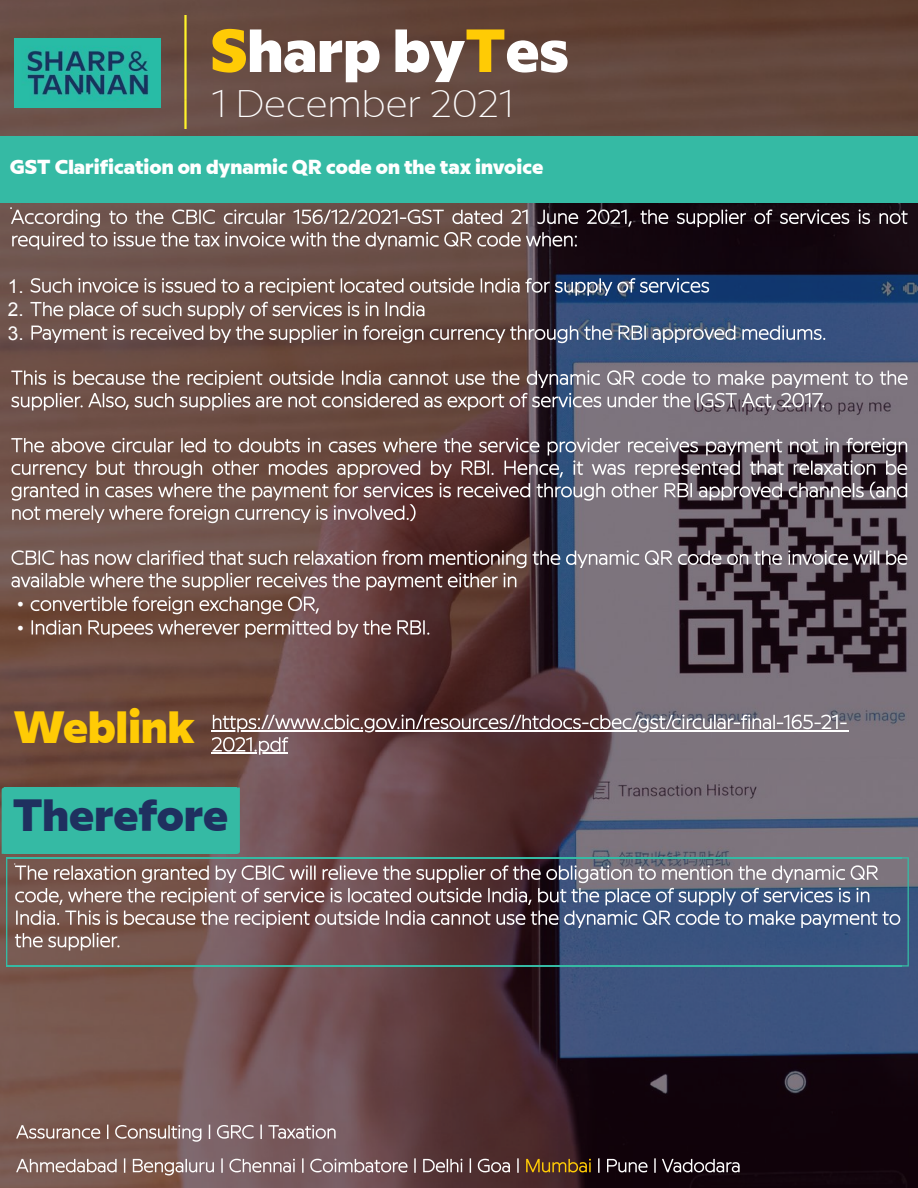
<style>
.page{position:relative;width:918px;height:1188px;background:#fff}
.page>*{position:absolute;margin:0;border:0;box-sizing:border-box;transform-origin:0 0}
.t1{font:800 60.75px "Sharp And Tannan";color:#fff}
.t2{font:800 45px "Sharp And Tannan";color:#1f305f}
.t3{font:800 45px "Sharp And Tannan";color:#ffcb05}
.t4{font:200 38.25px "Sharp And Tannan";color:#fff}
.t5{font:800 20.25px "Sharp And Tannan";color:#fff}
.s1{color:#ffcb05}
</style>
<div class="page">
<img style="left:0;top:0;width:918px;height:1188px">
<div style="left:0;top:136px;width:918px;height:66px;background:#35baa4"></div>
<img style="left:173px;top:16px;width:25px;height:112px">
<img style="left:15px;top:38px;width:146px;height:70px">
<svg style="left:16px;top:1158px;width:503px;height:17px;background:#8e7675"></svg>
<svg style="left:526px;top:1159px;width:65px;height:13px"></svg>
<svg style="left:598px;top:1158px;width:142px;height:15px;background:#4b4046"></svg>
<svg style="left:16px;top:1125px;width:320px;height:17px;background:#947b78"></svg>
<svg style="left:11px;top:210px;width:897px;height:40px;background:#604f4f"></svg>
<svg style="left:11px;top:370px;width:897px;height:40px;background:#877675"></svg>
<svg style="left:11px;top:438px;width:896px;height:85px;background:#776465"></svg>
<svg style="left:11px;top:550px;width:896px;height:40px;background:#766364"></svg>
<svg style="left:31px;top:278px;width:678px;height:18px;background:#796f73"></svg>
<svg style="left:30px;top:302px;width:394px;height:17px;background:#8c7771"></svg>
<svg style="left:31px;top:325px;width:794px;height:18px;background:#797178"></svg>
<svg style="left:31px;top:597px;width:288px;height:17px;background:#8e7369"></svg>
<svg style="left:32px;top:620px;width:397px;height:18px;background:#8b6f68"></svg>
<svg style="left:2px;top:788px;width:907px;height:178px;background:#65686e"></svg>
<hr style="left:211px;top:730px;width:637px;height:1px;background:#fff">
<hr style="left:211px;top:753px;width:76px;height:1px;background:#fff">
<svg style="left:212px;top:715px;width:635px;height:40px;background:#806b6f"></svg>
<h1 class="t1" style="left:210px;top:29px;width:360px"><span class="s1">S</span>harp by<span class="s1">T</span>es</h1>
<h3 class="t4" style="left:212px;top:90px;width:304px">1 December 2021</h3>
<p class="t5" style="left:10px;top:160px;width:535px">GST Clarification on dynamic QR code on the tax invoice</p>
<h2 class="t3" style="left:14px;top:711px;width:183px">Weblink</h2>
<h2 class="t2" style="left:13px;top:800px;width:217px">Therefore</h2>
</div>
